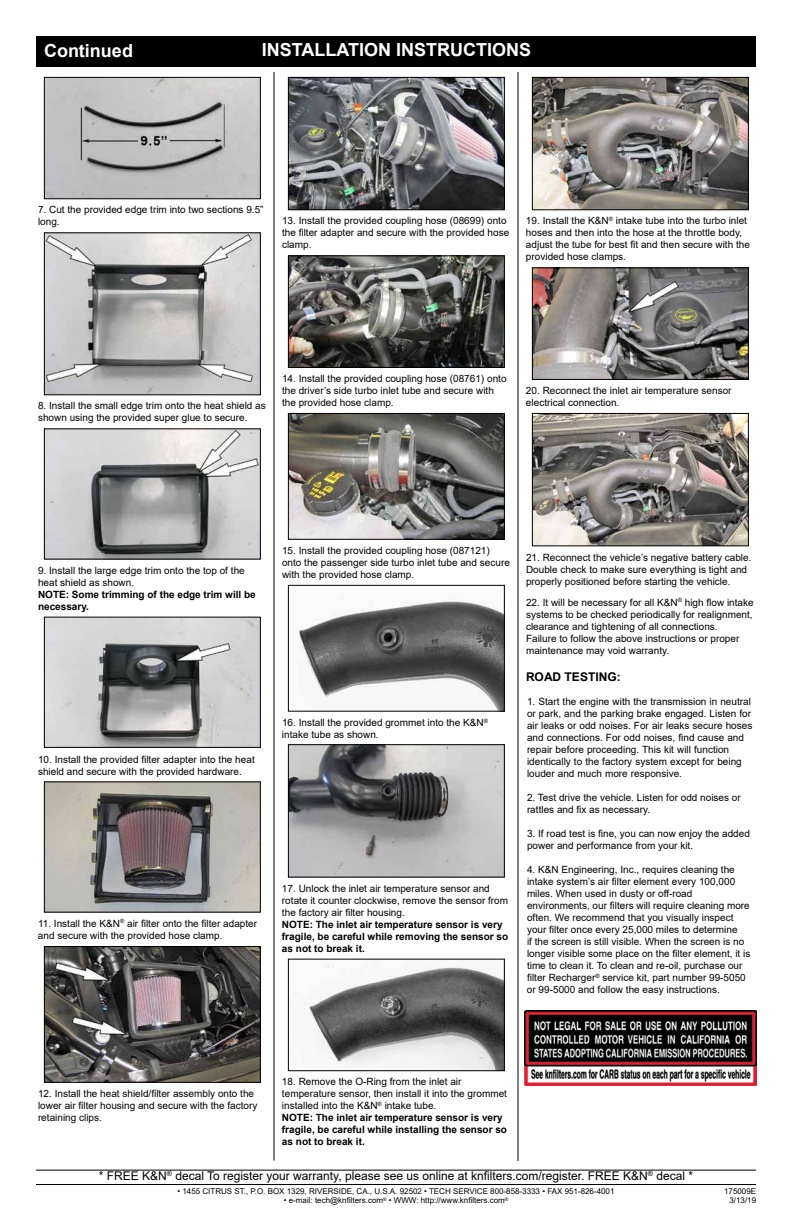
<style>
.page{position:relative;width:792px;height:1224px;background:#fff}
.page>*{position:absolute;margin:0;border:0;box-sizing:border-box;transform-origin:0 0}
.t1{font:700 18px "Arial";color:#fff}
.t2{font:12px "Arial";color:#000}
.t3{font:700 12px "Arial";color:#000}
.t4{font:10px/12px "Arial";color:#000}
.t5{font:700 10px/12px "Arial";color:#000}
.t6{font:8px/9.6px "Arial";color:#000;text-align:right}
.s1{font-weight:700}
</style>
<div class="page">
<div style="left:36px;top:36px;width:720px;height:31px;background:#000"></div>
<hr style="left:36px;top:1184px;width:720px;height:1px;background:#000">
<hr style="left:36px;top:1170px;width:720px;height:1px;background:#000">
<hr style="left:274px;top:72px;width:1px;height:1089px;background:#000">
<hr style="left:518px;top:72px;width:1px;height:1089px;background:#000">
<img style="left:46px;top:79px;width:213px;height:118px">
<div style="left:44px;top:77px;width:217px;height:122px;border:1px solid #000"></div>
<img style="left:46px;top:234px;width:213px;height:159px">
<div style="left:44px;top:232px;width:217px;height:163px;border:1px solid #000"></div>
<img style="left:46px;top:784px;width:213px;height:127px">
<div style="left:44px;top:782px;width:217px;height:131px;border:1px solid #000"></div>
<img style="left:46px;top:430px;width:213px;height:127px">
<div style="left:44px;top:428px;width:217px;height:131px;border:1px solid #000"></div>
<img style="left:46px;top:619px;width:213px;height:127px">
<div style="left:44px;top:617px;width:217px;height:131px;border:1px solid #000"></div>
<img style="left:46px;top:948px;width:213px;height:133px">
<div style="left:44px;top:946px;width:217px;height:137px;border:1px solid #000"></div>
<img style="left:290px;top:79px;width:213px;height:129px">
<div style="left:288px;top:77px;width:217px;height:133px;border:1px solid #000"></div>
<img style="left:534px;top:79px;width:213px;height:129px">
<div style="left:532px;top:77px;width:217px;height:133px;border:1px solid #000"></div>
<img style="left:534px;top:415px;width:213px;height:129px">
<div style="left:532px;top:413px;width:217px;height:133px;border:1px solid #000"></div>
<img style="left:534px;top:269px;width:213px;height:109px">
<div style="left:532px;top:267px;width:217px;height:113px;border:1px solid #000"></div>
<img style="left:290px;top:746px;width:213px;height:129px">
<div style="left:288px;top:744px;width:217px;height:133px;border:1px solid #000"></div>
<img style="left:302px;top:964px;width:201px;height:105px">
<div style="left:288px;top:959px;width:217px;height:112px;border:1px solid #000"></div>
<img style="left:290px;top:257px;width:213px;height:109px">
<div style="left:288px;top:255px;width:217px;height:113px;border:1px solid #000"></div>
<img style="left:290px;top:415px;width:213px;height:123px">
<div style="left:288px;top:413px;width:217px;height:127px;border:1px solid #000"></div>
<img style="left:298px;top:601px;width:205px;height:109px">
<div style="left:288px;top:585px;width:217px;height:127px;border:1px solid #000"></div>
<img style="left:524px;top:1010px;width:232px;height:76px">
<h1 class="t1" style="left:44px;top:38px;width:90px">Continued</h1>
<h1 class="t1" style="left:262px;top:37px;width:271px">INSTALLATION INSTRUCTIONS</h1>
<p class="t4" style="left:38px;top:204px;width:227px">7. Cut the provided edge trim into two sections 9.5” long.</p>
<p class="t4" style="left:282px;top:215px;width:229px">13. Install the provided coupling hose (08699) onto the filter adapter and secure with the provided hose clamp.</p>
<p class="t4" style="left:526px;top:215px;width:226px">19. Install the K&amp;N<sup>®</sup> intake tube into the turbo inlet hoses and then into the hose at the throttle body, adjust the tube for best fit and then secure with the provided hose clamps.</p>
<p class="t4" style="left:38px;top:400px;width:229px">8. Install the small edge trim onto the heat shield as shown using the provided super glue to secure.</p>
<p class="t4" style="left:282px;top:373px;width:226px">14. Install the provided coupling hose (08761) onto the driver’s side turbo inlet tube and secure with the provided hose clamp.</p>
<p class="t4" style="left:526px;top:385px;width:207px">20. Reconnect the inlet air temperature sensor electrical connection.</p>
<p class="t4" style="left:38px;top:564px;width:208px">9. Install the large edge trim onto the top of the heat shield as shown.</p>
<p class="t5" style="left:38px;top:588px;width:219px">NOTE: Some trimming of the edge trim will be necessary.</p>
<p class="t4" style="left:38px;top:753px;width:218px">10. Install the provided filter adapter into the heat shield and secure with the provided hardware.</p>
<p class="t4" style="left:38px;top:917px;width:221px">11. Install the K&amp;N<sup>®</sup> air filter onto the filter adapter and secure with the provided hose clamp.</p>
<p class="t4" style="left:282px;top:544px;width:229px">15. Install the provided coupling hose (087121) onto the passenger side turbo inlet tube and secure with the provided hose clamp.</p>
<p class="t4" style="left:282px;top:716px;width:208px">16. Install the provided grommet into the K&amp;N<sup>® </sup>intake tube as shown.</p>
<p class="t4" style="left:282px;top:882px;width:228px">17. Unlock the inlet air temperature sensor and rotate it counter clockwise, remove the sensor from the factory air filter housing.</p>
<p class="t5" style="left:282px;top:918px;width:228px">NOTE: The inlet air temperature sensor is very fragile, be careful while removing the sensor so as not to break it.</p>
<p class="t4" style="left:526px;top:551px;width:227px">21. Reconnect the vehicle’s negative battery cable.<br>Double check to make sure everything is tight and properly positioned before starting the vehicle.</p>
<p class="t4" style="left:526px;top:596px;width:229px">22. It will be necessary for all K&amp;N<sup>®</sup> high flow intake systems to be checked periodically for realignment, clearance and tightening of all connections.<br>Failure to follow the above instructions or proper maintenance may void warranty.</p>
<p class="t3" style="left:526px;top:668px;width:96px">ROAD TESTING:</p>
<p class="t4" style="left:527px;top:695px;width:227px">1. Start the engine with the transmission in neutral or park, and the parking brake engaged. Listen for air leaks or odd noises. For air leaks secure hoses and connections. For odd noises, find cause and repair before proceeding. This kit will function identically to the factory system except for being louder and much more responsive.</p>
<p class="t4" style="left:527px;top:791px;width:215px">2. Test drive the vehicle. Listen for odd noises or rattles and fix as necessary.</p>
<p class="t4" style="left:527px;top:827px;width:224px">3. If road test is fine, you can now enjoy the added power and performance from your kit.</p>
<p class="t4" style="left:527px;top:863px;width:225px">4. K&amp;N Engineering, Inc., requires cleaning the intake system’s air filter element every 100,000 miles. When used in dusty or off-road environments, our filters will require cleaning more often. We recommend that you visually inspect your filter once every 25,000 miles to determine<br>if the screen is still visible. When the screen is no longer visible some place on the filter element, it is time to clean it. To clean and re-oil, purchase our filter Recharger<sup>®</sup> service kit, part number 99-5050 or 99-5000 and follow the easy instructions.</p>
<p class="t4" style="left:38px;top:1087px;width:221px">12. Install the heat shield/filter assembly onto the lower air filter housing and secure with the factory retaining clips.</p>
<p class="t4" style="left:282px;top:1076px;width:227px">18. Remove the O-Ring from the inlet air temperature sensor, then install it into the grommet installed into the K&amp;N<sup>®</sup> intake tube.<br><span class="s1">NOTE: The inlet air temperature sensor is very fragile, be careful while installing the sensor so as not to break it.</span></p>
<p class="t2" style="left:99px;top:1168px;width:596px">* FREE K&amp;N<sup>®</sup> decal To register your warranty, please see us online at knfilters.com/register. FREE K&amp;N<sup>®</sup> decal *</p>
<p class="t6" style="left:177px;top:1186px;width:439px">• 1455 CITRUS ST., P.O. BOX 1329, RIVERSIDE, CA., U.S.A. 92502 • TECH SERVICE 800-858-3333 • FAX 951-826-4001</p>
<p class="t6" style="left:284px;top:1196px;width:226px">• e-mail: tech@knfilters.com<sup>®</sup> • WWW: http://www.knfilters.com<sup>®</sup></p>
<p class="t6" style="left:724px;top:1186px;width:34px">175009E<br>3/13/19</p>
</div>
